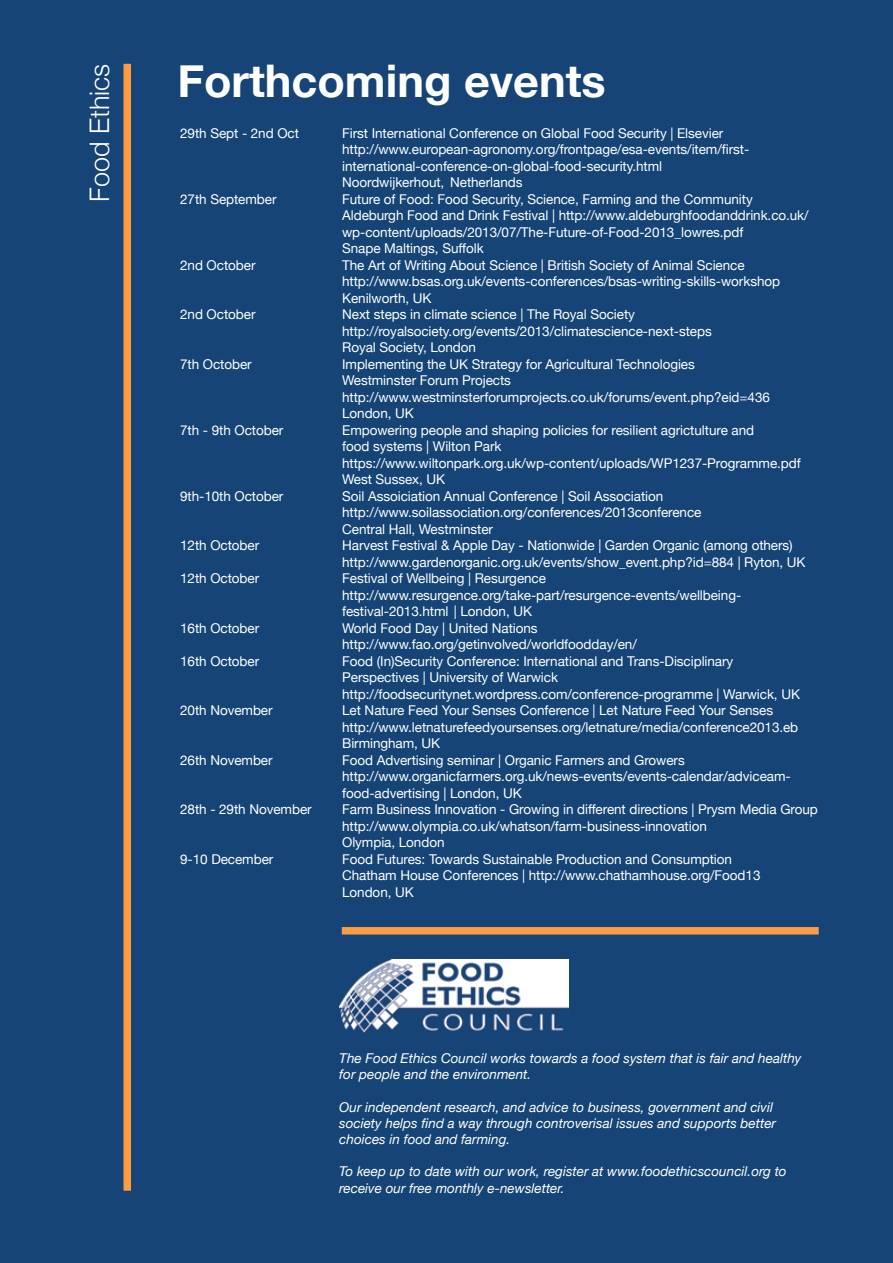
<style>
.page{position:relative;width:893px;height:1263px;background:#164476}
.page>*{position:absolute;margin:0;border:0;box-sizing:border-box;transform-origin:0 0}
.t1{font:700 45px "Helvetica Neue";color:#fff}
.t2{font:300 27px "Helvetica Neue";color:#fff}
.t3{font:13.5px/16.5px "Helvetica Neue";letter-spacing:-.005em;color:#fff}
.t4{font:italic 13.5px/16.2px "Helvetica Neue";color:#fff}
</style>
<div class="page">
<div style="left:124px;top:64px;width:7px;height:1127px;background:#fc9c43"></div>
<div style="left:342px;top:927px;width:477px;height:7px;background:#fc9c43"></div>
<img style="left:339px;top:959px;width:230px;height:74px">
<h2 class="t2" style="left:78px;top:202px;width:140px;rotate:-90deg">Food Ethics</h2>
<h1 class="t1" style="left:177px;top:45px;width:430px">Forthcoming events</h1>
<p class="t3" style="left:180px;top:125px;width:120px">29th Sept - 2nd Oct</p>
<p class="t3" style="left:342px;top:125px;width:409px">First International Conference on Global Food Security | Elsevier http://www.european-agronomy.org/frontpage/esa-events/item/first&shy;international-conference-on-global-food-security.html Noordwijkerhout, Netherlands</p>
<p class="t3" style="left:180px;top:191px;width:98px">27th September</p>
<p class="t3" style="left:342px;top:191px;width:468px">Future of Food: Food Security, Science, Farming and the Community Aldeburgh Food and Drink Festival | http://www.aldeburghfoodanddrink.co.uk/ wp-content/uploads/2013/07/The-Future-of-Food-2013_lowres.pdf<br>Snape Maltings, Suffolk</p>
<p class="t3" style="left:180px;top:257px;width:77px">2nd October</p>
<p class="t3" style="left:342px;top:257px;width:439px">The Art of Writing About Science | British Society of Animal Science http://www.bsas.org.uk/events-conferences/bsas-writing-skills-workshop<br>Kenilworth, UK</p>
<p class="t3" style="left:180px;top:307px;width:77px">2nd October</p>
<p class="t3" style="left:342px;top:307px;width:371px">Next steps in climate science | The Royal Society http://royalsociety.org/events/2013/climatescience-next-steps<br>Royal Society, London</p>
<p class="t3" style="left:180px;top:356px;width:73px">7th October</p>
<p class="t3" style="left:342px;top:356px;width:429px">Implementing the UK Strategy for Agricultural Technologies Westminster Forum Projects http://www.westminsterforumprojects.co.uk/forums/event.php?eid=436<br>London, UK</p>
<p class="t3" style="left:180px;top:422px;width:105px">7th - 9th October</p>
<p class="t3" style="left:342px;top:422px;width:460px">Empowering people and shaping policies for resilient agrictulture and<br>food systems | Wilton Park https://www.wiltonpark.org.uk/wp-content/uploads/WP1237-Programme.pdf West Sussex, UK</p>
<p class="t3" style="left:180px;top:488px;width:105px">9th-10th October</p>
<p class="t3" style="left:342px;top:488px;width:361px">Soil Assoiciation Annual Conference | Soil Association http://www.soilassociation.org/conferences/2013conference<br>Central Hall, Westminster</p>
<p class="t3" style="left:180px;top:538px;width:81px">12th October</p>
<p class="t3" style="left:342px;top:538px;width:465px">Harvest Festival &amp; Apple Day - Nationwide | Garden Organic (among others) http://www.gardenorganic.org.uk/events/show_event.php?id=884 | Ryton, UK</p>
<p class="t3" style="left:180px;top:571px;width:81px">12th October</p>
<p class="t3" style="left:342px;top:571px;width:401px">Festival of Wellbeing | Resurgence http://www.resurgence.org/take-part/resurgence-events/wellbeing&shy;festival-2013.html | London, UK</p>
<p class="t3" style="left:180px;top:620px;width:81px">16th October</p>
<p class="t3" style="left:342px;top:620px;width:296px">World Food Day | United Nations http://www.fao.org/getinvolved/worldfoodday/en/</p>
<p class="t3" style="left:180px;top:653px;width:81px">16th October</p>
<p class="t3" style="left:342px;top:653px;width:459px">Food (In)Security Conference: International and Trans-Disciplinary<br>Perspectives | University of Warwick http://foodsecuritynet.wordpress.com/conference-programme | Warwick, UK</p>
<p class="t3" style="left:180px;top:703px;width:94px">20th November</p>
<p class="t3" style="left:342px;top:703px;width:458px">Let Nature Feed Your Senses Conference | Let Nature Feed Your Senses http://www.letnaturefeedyoursenses.org/letnature/media/conference2013.eb<br>Birmingham, UK</p>
<p class="t3" style="left:180px;top:752px;width:94px">26th November</p>
<p class="t3" style="left:342px;top:752px;width:450px">Food Advertising seminar | Organic Farmers and Growers http://www.organicfarmers.org.uk/news-events/events-calendar/adviceam&shy;food-advertising | London, UK</p>
<p class="t3" style="left:180px;top:802px;width:133px">28th - 29th November</p>
<p class="t3" style="left:342px;top:802px;width:477px">Farm Business Innovation - Growing in different directions | Prysm Media Group http://www.olympia.co.uk/whatson/farm-business-innovation<br>Olympia, London</p>
<p class="t3" style="left:180px;top:851px;width:95px">9-10 December</p>
<p class="t3" style="left:342px;top:851px;width:420px">Food Futures: Towards Sustainable Production and Consumption<br>Chatham House Conferences | http://www.chathamhouse.org/Food13<br>London, UK</p>
<p class="t4" style="left:339px;top:1051px;width:464px">The Food Ethics Council works towards a food system that is fair and healthy for people and the environment.</p>
<p class="t4" style="left:339px;top:1099px;width:438px">Our independent research, and advice to business, government and civil society helps find a way through controverisal issues and supports better choices in food and farming.</p>
<p class="t4" style="left:339px;top:1164px;width:449px">To keep up to date with our work, register at www.foodethicscouncil.org to receive our free monthly e-newsletter.</p>
</div>
